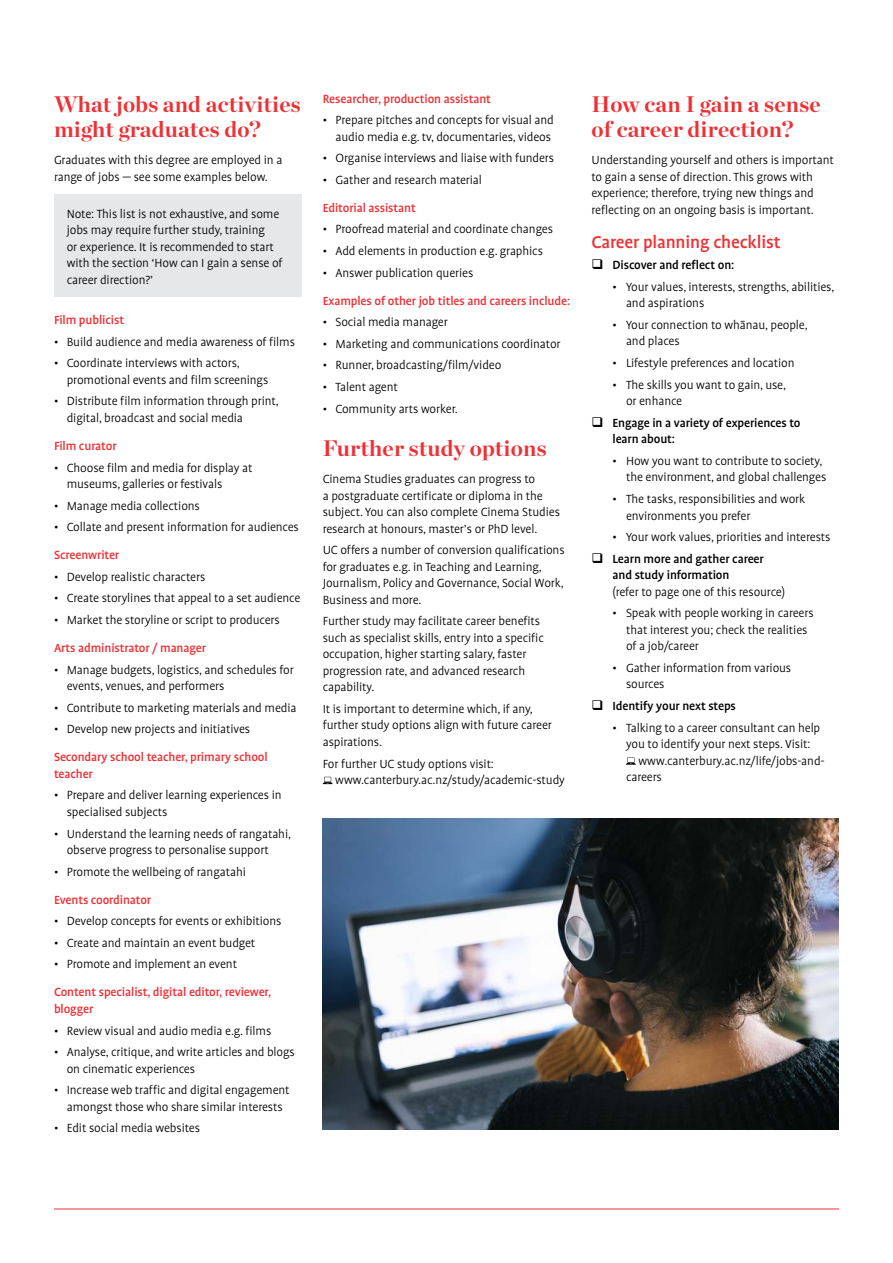
<style>
.page{position:relative;width:893px;height:1263px;background:#fff}
.page>*{position:absolute;margin:0;border:0;box-sizing:border-box;transform-origin:0 0}
.t1{font:700 22.5px/25.5px "Chronicle Display";letter-spacing:.01em;color:#ee3135}
.t2{font:500 19.5px "Profile Pro";letter-spacing:-.01em;color:#ee3135}
.t3{font:300 13.5px/16.5px "Profile Pro";letter-spacing:-.01em;color:#000}
.t4{font:500 13.5px/16.5px "Profile Pro";letter-spacing:-.01em;color:#ee3135}
.t5{font:500 13.5px/16.5px "Profile Pro";letter-spacing:-.01em;color:#000}
</style>
<div class="page">
<svg style="left:323px;top:777px;width:10px;height:7px"></svg>
<div style="left:54px;top:194px;width:247px;height:103px;background:#e6e7e8"></div>
<hr style="left:54px;top:1208px;width:785px;height:1px;background:#ee3135">
<img style="left:323px;top:819px;width:516px;height:310px">
<svg style="left:626px;top:757px;width:10px;height:8px"></svg>
<h1 class="t1" style="left:54px;top:89px;width:248px">What jobs and activities might graduates do?</h1>
<p class="t3" style="left:54px;top:152px;width:230px">Graduates with this degree are employed in a range of jobs — see some examples below.</p>
<p class="t3" style="left:67px;top:206px;width:217px">Note: This list is not exhaustive, and some jobs may require further study, training<br>or experience. It is recommended to start with the section ‘How can I gain a sense of career direction?’</p>
<p class="t4" style="left:54px;top:312px;width:72px">Film publicist</p>
<p class="t3" style="left:54px;top:334px;width:243px">• Build audience and media awareness of films</p>
<p class="t3" style="left:67px;top:356px;width:203px;text-indent:-13px">• Coordinate interviews with actors, promotional events and film screenings</p>
<p class="t3" style="left:67px;top:394px;width:214px;text-indent:-13px">• Distribute film information through print, digital, broadcast and social media</p>
<p class="t4" style="left:54px;top:438px;width:64px">Film curator</p>
<p class="t3" style="left:67px;top:460px;width:187px;text-indent:-13px">• Choose film and media for display at museums, galleries or festivals</p>
<p class="t3" style="left:54px;top:498px;width:147px">• Manage media collections</p>
<p class="t3" style="left:54px;top:519px;width:246px">• Collate and present information for audiences</p>
<p class="t4" style="left:54px;top:547px;width:67px">Screenwriter</p>
<p class="t3" style="left:54px;top:569px;width:153px">• Develop realistic characters</p>
<p class="t3" style="left:54px;top:591px;width:248px">• Create storylines that appeal to a set audience</p>
<p class="t3" style="left:54px;top:612px;width:227px">• Market the storyline or script to producers</p>
<p class="t4" style="left:54px;top:640px;width:153px">Arts administrator / manager</p>
<p class="t3" style="left:67px;top:662px;width:228px;text-indent:-13px">• Manage budgets, logistics, and schedules for events, venues, and performers</p>
<p class="t3" style="left:54px;top:700px;width:244px">• Contribute to marketing materials and media</p>
<p class="t3" style="left:54px;top:722px;width:198px">• Develop new projects and initiatives</p>
<p class="t4" style="left:54px;top:749px;width:215px">Secondary school teacher, primary school teacher</p>
<p class="t3" style="left:67px;top:788px;width:216px;text-indent:-13px">• Prepare and deliver learning experiences in specialised subjects</p>
<p class="t3" style="left:67px;top:826px;width:226px;text-indent:-13px">• Understand the learning needs of rangatahi, observe progress to personalise support</p>
<p class="t3" style="left:54px;top:864px;width:193px">• Promote the wellbeing of rangatahi</p>
<p class="t4" style="left:54px;top:892px;width:99px">Events coordinator</p>
<p class="t3" style="left:54px;top:913px;width:229px">• Develop concepts for events or exhibitions</p>
<p class="t3" style="left:54px;top:935px;width:203px">• Create and maintain an event budget</p>
<p class="t3" style="left:54px;top:957px;width:185px">• Promote and implement an event</p>
<p class="t4" style="left:54px;top:984px;width:219px">Content specialist, digital editor, reviewer, blogger</p>
<p class="t3" style="left:54px;top:1023px;width:219px">• Review visual and audio media e.g. films</p>
<p class="t3" style="left:67px;top:1044px;width:230px;text-indent:-13px">• Analyse, critique, and write articles and blogs on cinematic experiences</p>
<p class="t3" style="left:54px;top:1082px;width:237px;text-align:center">• Increase web traffic and digital engagement amongst those who share similar interests</p>
<p class="t3" style="left:54px;top:1120px;width:147px">• Edit social media websites</p>
<p class="t4" style="left:323px;top:91px;width:170px">Researcher, production assistant</p>
<p class="t3" style="left:323px;top:112px;width:233px;text-align:right">• Prepare pitches and concepts for visual and audio media e.g. tv, documentaries, videos</p>
<p class="t3" style="left:323px;top:150px;width:233px">• Organise interviews and liaise with funders</p>
<p class="t3" style="left:323px;top:172px;width:161px">• Gather and research material</p>
<p class="t4" style="left:323px;top:200px;width:95px">Editorial assistant</p>
<p class="t3" style="left:323px;top:222px;width:232px">• Proofread material and coordinate changes</p>
<p class="t3" style="left:323px;top:243px;width:222px">• Add elements in production e.g. graphics</p>
<p class="t3" style="left:323px;top:265px;width:152px">• Answer publication queries</p>
<p class="t4" style="left:323px;top:293px;width:249px">Examples of other job titles and careers include:</p>
<p class="t3" style="left:323px;top:314px;width:127px">• Social media manager</p>
<p class="t3" style="left:323px;top:336px;width:239px">• Marketing and communications coordinator</p>
<p class="t3" style="left:323px;top:358px;width:180px">• Runner, broadcasting/film/video</p>
<p class="t3" style="left:323px;top:379px;width:77px">• Talent agent</p>
<p class="t3" style="left:323px;top:401px;width:137px">• Community arts worker.</p>
<h1 class="t1" style="left:323px;top:434px;width:225px">Further study options</h1>
<p class="t3" style="left:323px;top:471px;width:239px">Cinema Studies graduates can progress to<br>a postgraduate certificate or diploma in the subject. You can also complete Cinema Studies research at honours, master’s or PhD level.</p>
<p class="t3" style="left:323px;top:542px;width:243px">UC offers a number of conversion qualifications for graduates e.g. in Teaching and Learning, Journalism, Policy and Governance, Social Work, Business and more.</p>
<p class="t3" style="left:323px;top:614px;width:223px">Further study may facilitate career benefits such as specialist skills, entry into a specific occupation, higher starting salary, faster progression rate, and advanced research capability.</p>
<p class="t3" style="left:323px;top:701px;width:231px">It is important to determine which, if any, further study options align with future career aspirations.</p>
<p class="t3" style="left:335px;top:756px;width:231px;text-indent:-12px">For further UC study options visit: www.canterbury.ac.nz/study/academic-study</p>
<h1 class="t1" style="left:591px;top:89px;width:231px">How can I gain a sense of career direction?</h1>
<p class="t3" style="left:591px;top:152px;width:244px">Understanding yourself and others is important to gain a sense of direction. This grows with experience; therefore, trying new things and reflecting on an ongoing basis is important.</p>
<h2 class="t2" style="left:591px;top:231px;width:191px">Career planning checklist</h2>
<p class="t5" style="left:612px;top:257px;width:123px">Discover and reflect on:</p>
<p class="t3" style="left:626px;top:279px;width:210px;text-indent:-14px">• Your values, interests, strengths, abilities, and aspirations</p>
<p class="t3" style="left:626px;top:317px;width:183px;text-indent:-14px">• Your connection to whānau, people, and places</p>
<p class="t3" style="left:612px;top:355px;width:184px">• Lifestyle preferences and location</p>
<p class="t3" style="left:626px;top:377px;width:162px;text-indent:-14px">• The skills you want to gain, use, or enhance</p>
<p class="t5" style="left:612px;top:415px;width:190px">Engage in a variety of experiences to learn about:</p>
<p class="t3" style="left:612px;top:453px;width:215px;text-align:right">• How you want to contribute to society, the environment, and global challenges</p>
<p class="t3" style="left:626px;top:491px;width:181px;text-indent:-14px">• The tasks, responsibilities and work environments you prefer</p>
<p class="t3" style="left:612px;top:529px;width:219px">• Your work values, priorities and interests</p>
<p class="t5" style="left:612px;top:551px;width:153px">Learn more and gather career and study information</p>
<p class="t3" style="left:612px;top:584px;width:174px">(refer to page one of this resource)</p>
<p class="t3" style="left:626px;top:605px;width:189px;text-indent:-14px">• Speak with people working in careers that interest you; check the realities of a job/career</p>
<p class="t3" style="left:626px;top:660px;width:167px;text-indent:-14px">• Gather information from various sources</p>
<p class="t5" style="left:612px;top:698px;width:125px">Identify your next steps</p>
<p class="t3" style="left:612px;top:720px;width:209px">• Talking to a career consultant can help</p>
<p class="t3" style="left:626px;top:736px;width:186px">you to identify your next steps. Visit:</p>
<p class="t3" style="left:638px;top:753px;width:188px">www.canterbury.ac.nz/life/jobs-and-</p>
<p class="t3" style="left:626px;top:769px;width:37px">careers</p>
</div>
